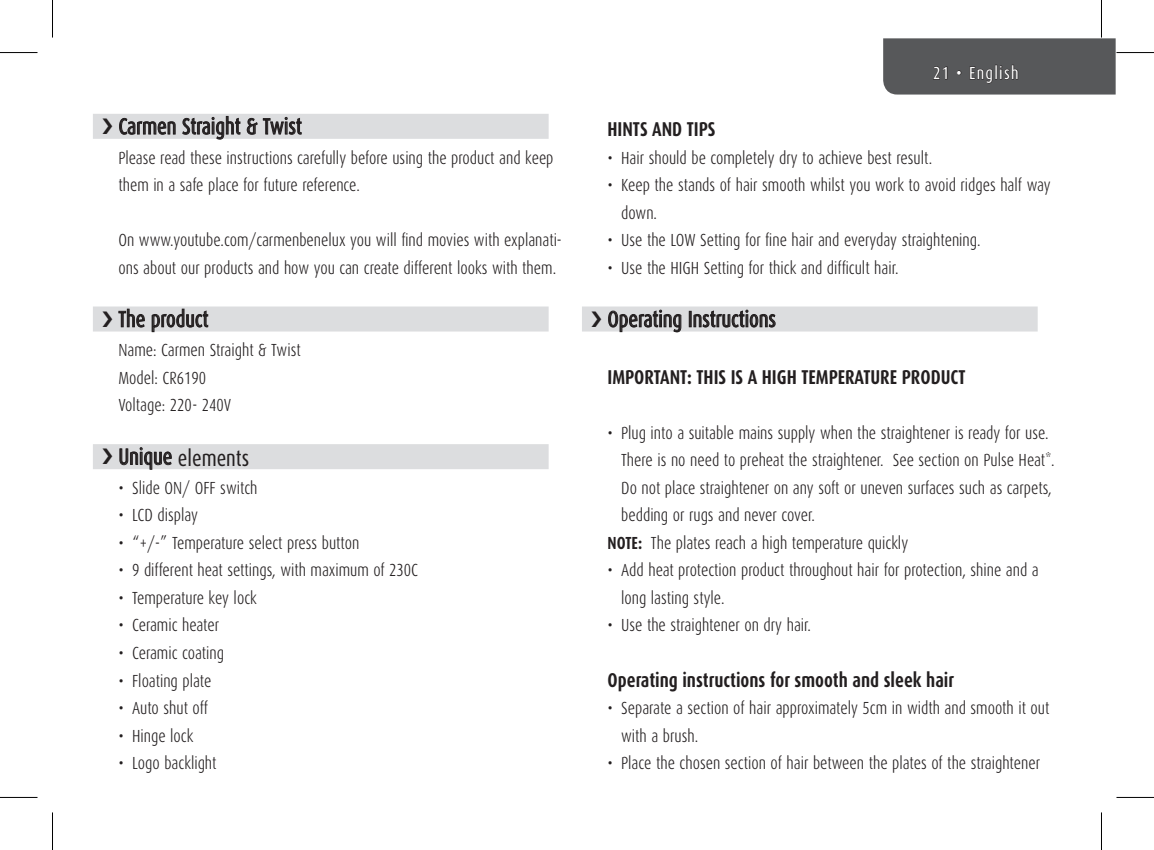
<style>
.page{position:relative;width:1154px;height:850px;background:#fff}
.page>*{position:absolute;margin:0;border:0;box-sizing:border-box;transform-origin:0 0}
.t1{font:22.5px "Dax Condensed";color:#231f20;scale:.94 1}
.t2{font:700 20px "Dax Condensed";color:#231f20;scale:.94 1}
.t3{font:300 17.5px/27.5px "Dax Condensed";color:#231f20;scale:.94 1}
.t4{font:17.5px "Dax Condensed";letter-spacing:.08em;color:#fff;scale:.94 1}
.s1{font-weight:700}
</style>
<div class="page">
<svg style="left:883px;top:38px;width:232px;height:56px"></svg>
<div style="left:93px;top:114px;width:456px;height:25px;background:#dcdddf"></div>
<div style="left:93px;top:306px;width:456px;height:25px;background:#dcdddf"></div>
<div style="left:93px;top:444px;width:456px;height:25px;background:#dcdddf"></div>
<svg style="left:119px;top:118px;width:57px;height:17px"></svg>
<svg style="left:182px;top:116px;width:59px;height:24px"></svg>
<svg style="left:247px;top:117px;width:55px;height:18px"></svg>
<svg style="left:118px;top:308px;width:27px;height:19px"></svg>
<svg style="left:152px;top:308px;width:56px;height:24px"></svg>
<svg style="left:119px;top:447px;width:53px;height:22px"></svg>
<div style="left:582px;top:306px;width:456px;height:25px;background:#dcdddf"></div>
<svg style="left:608px;top:310px;width:73px;height:22px"></svg>
<svg style="left:689px;top:310px;width:87px;height:17px"></svg>
<hr style="left:0;top:52px;width:38px;height:1px;background:#000">
<hr style="left:1116px;top:52px;width:38px;height:1px;background:#000">
<hr style="left:0;top:796px;width:38px;height:1px;background:#000">
<hr style="left:1116px;top:796px;width:38px;height:1px;background:#000">
<hr style="left:52px;top:0;width:1px;height:38px;background:#000">
<hr style="left:52px;top:812px;width:1px;height:37px;background:#000">
<hr style="left:1101px;top:0;width:1px;height:38px;background:#000">
<hr style="left:1101px;top:812px;width:1px;height:37px;background:#000">
<p class="t1" style="left:118px;top:116px;width:197px">Carmen Straight &amp; Twist</p>
<p class="t3" style="left:118px;top:144px;width:464px">Please read these instructions carefully before using the product and keep them in a safe place for future reference.</p>
<p class="t3" style="left:118px;top:226px;width:473px">On www.youtube.com/carmenbenelux you will find movies with explanati&shy;ons about our products and how you can create different looks with them.</p>
<p class="t1" style="left:118px;top:309px;width:97px">The product</p>
<p class="t3" style="left:118px;top:336px;width:195px">Name: Carmen Straight &amp; Twist<br>Model: CR6190<br>Voltage: 220- 240V</p>
<p class="t1" style="left:118px;top:448px;width:141px">Unique elements</p>
<p class="t3" style="left:118px;top:474px;width:149px">• Slide ON/ OFF switch</p>
<p class="t3" style="left:118px;top:501px;width:86px">• LCD display</p>
<p class="t3" style="left:118px;top:529px;width:258px">• “+/-” Temperature select press button</p>
<p class="t3" style="left:118px;top:556px;width:320px">• 9 different heat settings, with maximum of 230C</p>
<p class="t3" style="left:118px;top:584px;width:149px">• Temperature key lock</p>
<p class="t3" style="left:118px;top:611px;width:109px">• Ceramic heater</p>
<p class="t3" style="left:118px;top:639px;width:114px">• Ceramic coating</p>
<p class="t3" style="left:118px;top:666px;width:100px">• Floating plate</p>
<p class="t3" style="left:118px;top:694px;width:97px">• Auto shut off</p>
<p class="t3" style="left:118px;top:721px;width:81px">• Hinge lock</p>
<p class="t3" style="left:118px;top:749px;width:106px">• Logo backlight</p>
<p class="t4" style="left:933px;top:65px;width:93px">21 • English</p>
<p class="t2" style="left:607px;top:118px;width:116px">HINTS AND TIPS</p>
<p class="t3" style="left:607px;top:144px;width:347px">• Hair should be completely dry to achieve best result.</p>
<p class="t3" style="left:621px;top:171px;width:459px;text-indent:-14px">• Keep the stands of hair smooth whilst you work to avoid ridges half way down.</p>
<p class="t3" style="left:607px;top:226px;width:398px">• Use the LOW Setting for fine hair and everyday straightening.</p>
<p class="t3" style="left:607px;top:254px;width:311px">• Use the HIGH Setting for thick and difficult hair.</p>
<p class="t1" style="left:607px;top:309px;width:181px">Operating Instructions</p>
<p class="t2" style="left:607px;top:365px;width:382px">IMPORTANT: THIS IS A HIGH TEMPERATURE PRODUCT</p>
<p class="t3" style="left:607px;top:419px;width:471px">• Plug into a suitable mains supply when the straightener is ready for use.</p>
<p class="t3" style="left:621px;top:446px;width:463px">There is no need to preheat the straightener. See section on Pulse Heat*.</p>
<p class="t3" style="left:621px;top:474px;width:460px">Do not place straightener on any soft or uneven surfaces such as carpets,</p>
<p class="t3" style="left:621px;top:501px;width:208px">bedding or rugs and never cover.</p>
<p class="t3" style="left:607px;top:529px;width:321px"><span class="s1">NOTE:</span> The plates reach a high temperature quickly</p>
<p class="t3" style="left:621px;top:556px;width:446px;text-indent:-14px">• Add heat protection product throughout hair for protection, shine and a long lasting style.</p>
<p class="t3" style="left:607px;top:611px;width:218px">• Use the straightener on dry hair.</p>
<p class="t2" style="left:607px;top:668px;width:370px">Operating instructions for smooth and sleek hair</p>
<p class="t3" style="left:621px;top:694px;width:457px;text-indent:-14px">• Separate a section of hair approximately 5cm in width and smooth it out with a brush.</p>
<p class="t3" style="left:607px;top:749px;width:462px">• Place the chosen section of hair between the plates of the straightener</p>
</div>
